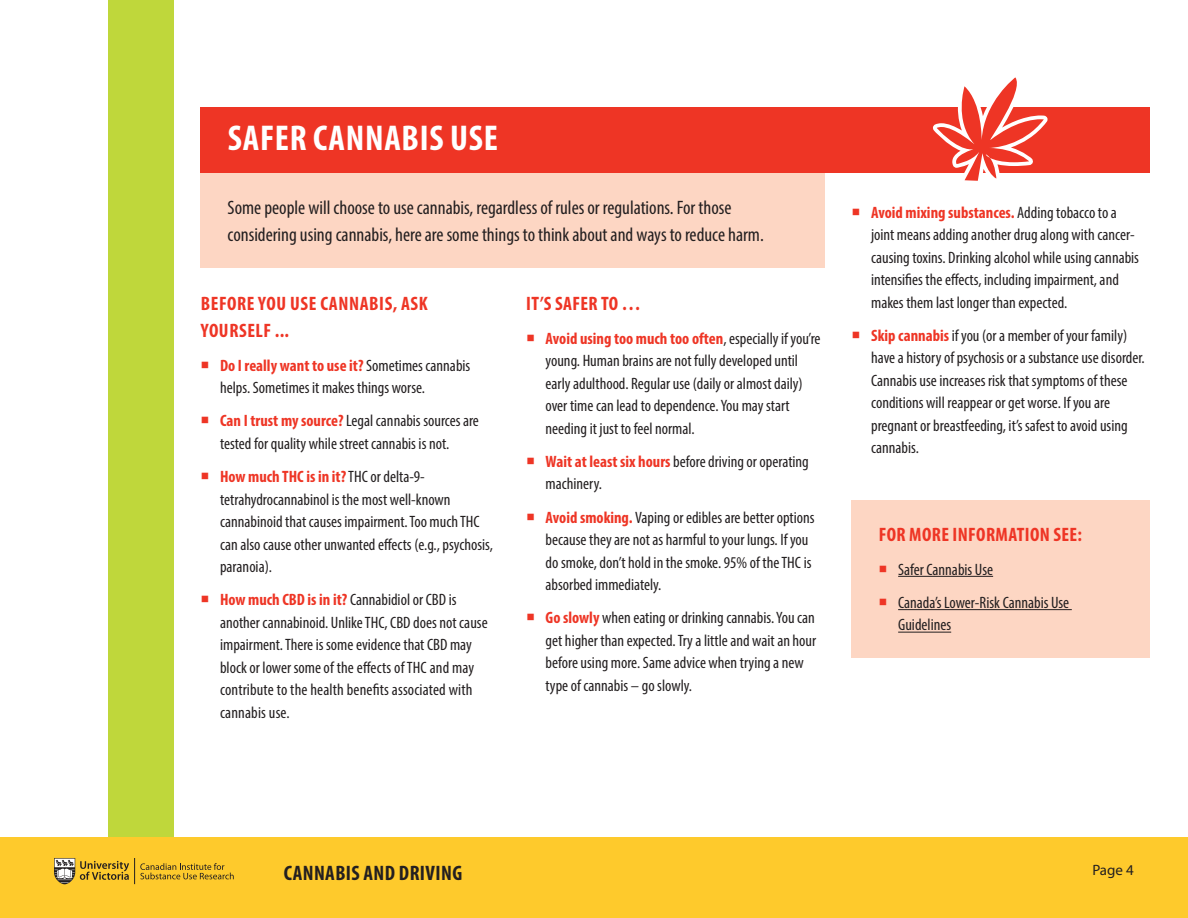
<style>
.page{position:relative;width:1188px;height:918px;background:#fff}
.page>*{position:absolute;margin:0;border:0;box-sizing:border-box;transform-origin:0 0}
.STRATEGIES_TRIPLE{font:700 condensed 36px "Myriad Pro";letter-spacing:.02em;color:#fff}
.t1{font:700 condensed 21px "Myriad Pro";letter-spacing:.02em;color:#231f20}
.Intro_condensed{font:condensed 19.5px/27px "Myriad Pro";color:#231f20}
.SAFER_USE_-_subheads{font:700 condensed 19.5px/27px "Myriad Pro";letter-spacing:.02em;color:#ee3525}
.t2{font:condensed 16.5px/22.5px "Myriad Pro";color:#231f20}
.t3{font:15px "Myriad Pro";color:#231f20}
.s1{font-weight:700;color:#ee3525}
</style>
<div class="page">
<div style="left:108px;top:0;width:66px;height:850px;background:#bfd73b"></div>
<div style="left:0;top:837px;width:1188px;height:81px;background:#feca2c"></div>
<svg style="left:54px;top:858px;width:180px;height:26px"></svg>
<div style="left:201px;top:172px;width:624px;height:96px;background:#fdd6c3"></div>
<div style="left:201px;top:107px;width:949px;height:65px;background:#ee3525"></div>
<svg style="left:933px;top:77px;width:115px;height:104px"></svg>
<div style="left:852px;top:500px;width:298px;height:157px;background:#fdd6c3"></div>
<hr style="left:898px;top:576px;width:95px;height:1px;background:#231f20">
<hr style="left:898px;top:609px;width:174px;height:1px;background:#231f20">
<hr style="left:898px;top:632px;width:53px;height:1px;background:#231f20">
<p class="STRATEGIES_TRIPLE" style="left:228px;top:116px;width:271px">SAFER CANNABIS USE</p>
<p class="Intro_condensed" style="left:228px;top:194px;width:538px">Some people will choose to use cannabis, regardless of rules or regulations. For those considering using cannabis, here are some things to think about and ways to reduce harm.</p>
<p class="SAFER_USE_-_subheads" style="left:201px;top:290px;width:228px">BEFORE YOU USE CANNABIS, ASK<br>YOURSELF ...</p>
<p class="t2" style="left:220px;top:354px;width:252px"><span class="s1">Do I really want to use it?</span> Sometimes cannabis helps. Sometimes it makes things worse.</p>
<p class="t2" style="left:220px;top:409px;width:260px"><span class="s1">Can I trust my source?</span> Legal cannabis sources are tested for quality while street cannabis is not.</p>
<p class="t2" style="left:220px;top:465px;width:274px"><span class="s1">How much THC is in it?</span> THC or delta-9- tetrahydrocannabinol is the most well-known cannabinoid that causes impairment. Too much THC can also cause other unwanted effects (e.g., psychosis, paranoia).</p>
<p class="t2" style="left:220px;top:589px;width:269px"><span class="s1">How much CBD is in it?</span> Cannabidiol or CBD is another cannabinoid. Unlike THC, CBD does not cause impairment. There is some evidence that CBD may block or lower some of the effects of THC and may contribute to the health benefits associated with cannabis use.</p>
<p class="SAFER_USE_-_subheads" style="left:526px;top:290px;width:116px">IT’S SAFER TO …</p>
<p class="t2" style="left:546px;top:327px;width:276px"><span class="s1">Avoid using too much too often</span>, especially if you’re young. Human brains are not fully developed until early adulthood. Regular use (daily or almost daily) over time can lead to dependence. You may start needing it just to feel normal.</p>
<p class="t2" style="left:546px;top:450px;width:265px"><span class="s1">Wait at least six hours</span> before driving or operating machinery.</p>
<p class="t2" style="left:546px;top:506px;width:271px"><span class="s1">Avoid smoking.</span> Vaping or edibles are better options because they are not as harmful to your lungs. If you do smoke, don’t hold in the smoke. 95% of the THC is absorbed immediately.</p>
<p class="t2" style="left:546px;top:607px;width:272px"><span class="s1">Go slowly</span> when eating or drinking cannabis. You can get higher than expected. Try a little and wait an hour before using more. Same advice when trying a new type of cannabis – go slowly.</p>
<p class="t2" style="left:871px;top:201px;width:269px"><span class="s1">Avoid mixing substances.</span> Adding tobacco to a joint means adding another drug along with cancer&shy;causing toxins. Drinking alcohol while using cannabis intensifies the effects, including impairment, and makes them last longer than expected.</p>
<p class="t2" style="left:871px;top:324px;width:275px"><span class="s1">Skip cannabis</span> if you (or a member of your family) have a history of psychosis or a substance use disorder.<br>Cannabis use increases risk that symptoms of these conditions will reappear or get worse. If you are pregnant or breastfeeding, it’s safest to avoid using cannabis.</p>
<p class="SAFER_USE_-_subheads" style="left:879px;top:521px;width:205px">FOR MORE INFORMATION SEE:</p>
<p class="t2" style="left:898px;top:558px;width:96px">Safer Cannabis Use</p>
<p class="t2" style="left:898px;top:591px;width:173px">Canada’s Lower-Risk Cannabis Use<br>Guidelines</p>
<p class="t1" style="left:284px;top:860px;width:180px">CANNABIS AND DRIVING</p>
<p class="t3" style="left:1092px;top:861px;width:43px">Page 4</p>
</div>
